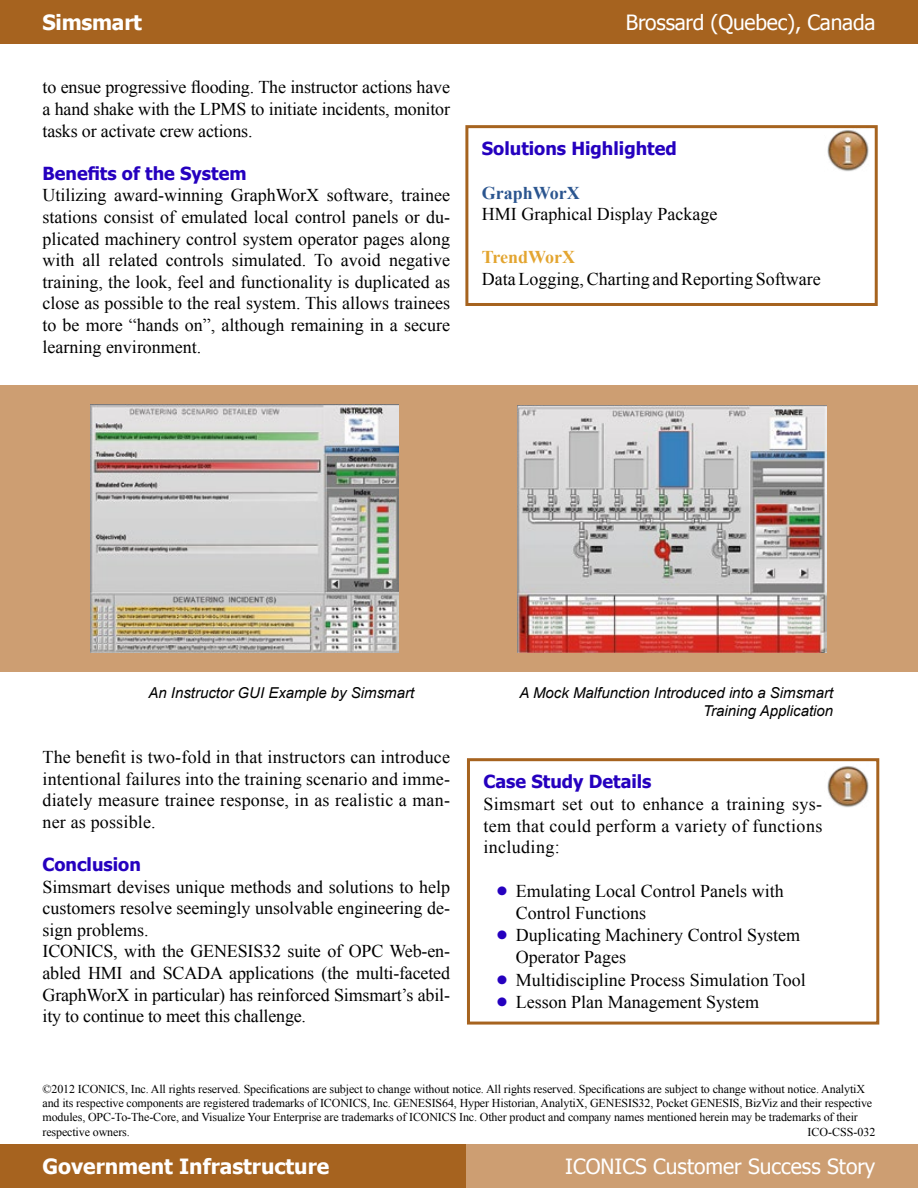
<style>
.page{position:relative;width:918px;height:1188px;background:#fff}
.page>*{position:absolute;margin:0;border:0;box-sizing:border-box;transform-origin:0 0}
.t1{font:21px "Tahoma";color:#fff}
.t2{font:700 21px "Tahoma";color:#fff}
.t3{font:18px/21.6px "Times New Roman";color:#000;text-align:justify}
.t4{font:700 18px "Tahoma";color:#2500bf}
.t5{font:700 18px "Times New Roman";color:#2b558f}
.t6{font:700 18px "Times New Roman";color:#e3a530}
.t7{font:italic 15px/18px "Arial";color:#000;text-align:right}
.t8{font:12px/14.4px "Times New Roman";letter-spacing:-.01em;color:#000}
.s1{font-family:"Tahoma";font-weight:700;font-size:18.75px;color:#2500bf}
</style>
<div class="page">
<div style="left:446px;top:1144px;width:472px;height:44px;background:#cd9e72"></div>
<div style="left:0;top:1144px;width:466px;height:44px;background:#a6631f"></div>
<div style="left:0;top:386px;width:918px;height:286px;background:#cd9e72"></div>
<div style="left:0;top:0;width:918px;height:44px;background:#a6631f"></div>
<img style="left:90px;top:405px;width:309px;height:248px">
<img style="left:518px;top:405px;width:308px;height:248px">
<div style="left:467px;top:758px;width:412px;height:267px;border:3px solid #a6631f"></div>
<img style="left:827px;top:766px;width:42px;height:42px">
<div style="left:465px;top:125px;width:413px;height:181px;border:3px solid #a6631f"></div>
<img style="left:824px;top:127px;width:47px;height:45px">
<p class="t2" style="left:43px;top:7px;width:101px">Simsmart</p>
<p class="t1" style="left:626px;top:8px;width:251px">Brossard (Quebec), Canada</p>
<p class="t3" style="left:43px;top:76px;width:409px">to ensue progressive flooding. The instructor actions have a hand shake with the LPMS to initiate incidents, monitor tasks or activate crew actions.</p>
<p class="t4" style="left:43px;top:161px;width:206px">Benefits of the System</p>
<p class="t3" style="left:43px;top:184px;width:409px">Utilizing award-winning GraphWorX software, trainee stations consist of emulated local control panels or du&shy;plicated machinery control system operator pages along with all related controls simulated. To avoid negative training, the look, feel and functionality is duplicated as close as possible to the real system. This allows trainees to be more “hands on”, although remaining in a secure learning environment.</p>
<p class="t4" style="left:482px;top:136px;width:196px">Solutions Highlighted</p>
<p class="t5" style="left:482px;top:180px;width:100px">GraphWorX</p>
<p class="t3" style="left:482px;top:203px;width:237px">HMI Graphical Display Package</p>
<p class="t6" style="left:482px;top:245px;width:95px">TrendWorX</p>
<p class="t3" style="left:482px;top:268px;width:340px">Data Logging, Charting and Reporting Software</p>
<p class="t7" style="left:148px;top:684px;width:267px">An Instructor GUI Example by Simsmart</p>
<p class="t7" style="left:519px;top:684px;width:315px">A Mock Malfunction Introduced into a Simsmart<br>Training Application</p>
<p class="t3" style="left:43px;top:746px;width:409px">The benefit is two-fold in that instructors can introduce intentional failures into the training scenario and imme&shy;diately measure trainee response, in as realistic a man&shy;ner as possible.</p>
<p class="t4" style="left:43px;top:852px;width:100px">Conclusion</p>
<p class="t3" style="left:43px;top:876px;width:409px;text-align:left">Simsmart devises unique methods and solutions to help customers resolve seemingly unsolvable engineering de&shy;sign problems.<br>ICONICS, with the GENESIS32 suite of OPC Web-en&shy;abled HMI and SCADA applications (the multi-faceted GraphWorX in particular) has reinforced Simsmart’s abil&shy;ity to continue to meet this challenge.</p>
<p class="t4" style="left:483px;top:769px;width:170px">Case Study Details</p>
<p class="t3" style="left:483px;top:793px;width:340px">Simsmart set out to enhance a training sys&shy;tem that could perform a variety of functions including:</p>
<p class="t3" style="left:516px;top:880px;width:269px;text-indent:-20px"><span class="s1">•</span> Emulating Local Control Panels with<br>Control Functions</p>
<p class="t3" style="left:516px;top:924px;width:286px;text-indent:-20px"><span class="s1">•</span> Duplicating Machinery Control System<br>Operator Pages</p>
<p class="t3" style="left:496px;top:968px;width:311px"><span class="s1">•</span> Multidiscipline Process Simulation Tool</p>
<p class="t3" style="left:496px;top:991px;width:265px"><span class="s1">•</span> Lesson Plan Management System</p>
<p class="t8" style="left:43px;top:1081px;width:831px">©2012 ICONICS, Inc. All rights reserved. Specifications are subject to change without notice. All rights reserved. Specifications are subject to change without notice. AnalytiX and its respective components are registered trademarks of ICONICS, Inc. GENESIS64, Hyper Historian, AnalytiX, GENESIS32, Pocket GENESIS, BizViz and their respective modules, OPC-To-The-Core, and Visualize Your Enterprise are trademarks of ICONICS Inc. Other product and company names mentioned herein may be trademarks of their respective owners.</p>
<p class="t8" style="left:807px;top:1125px;width:70px">ICO-CSS-032</p>
<p class="t2" style="left:42px;top:1152px;width:288px">Government Infrastructure</p>
<p class="t1" style="left:565px;top:1153px;width:312px">ICONICS Customer Success Story</p>
</div>
